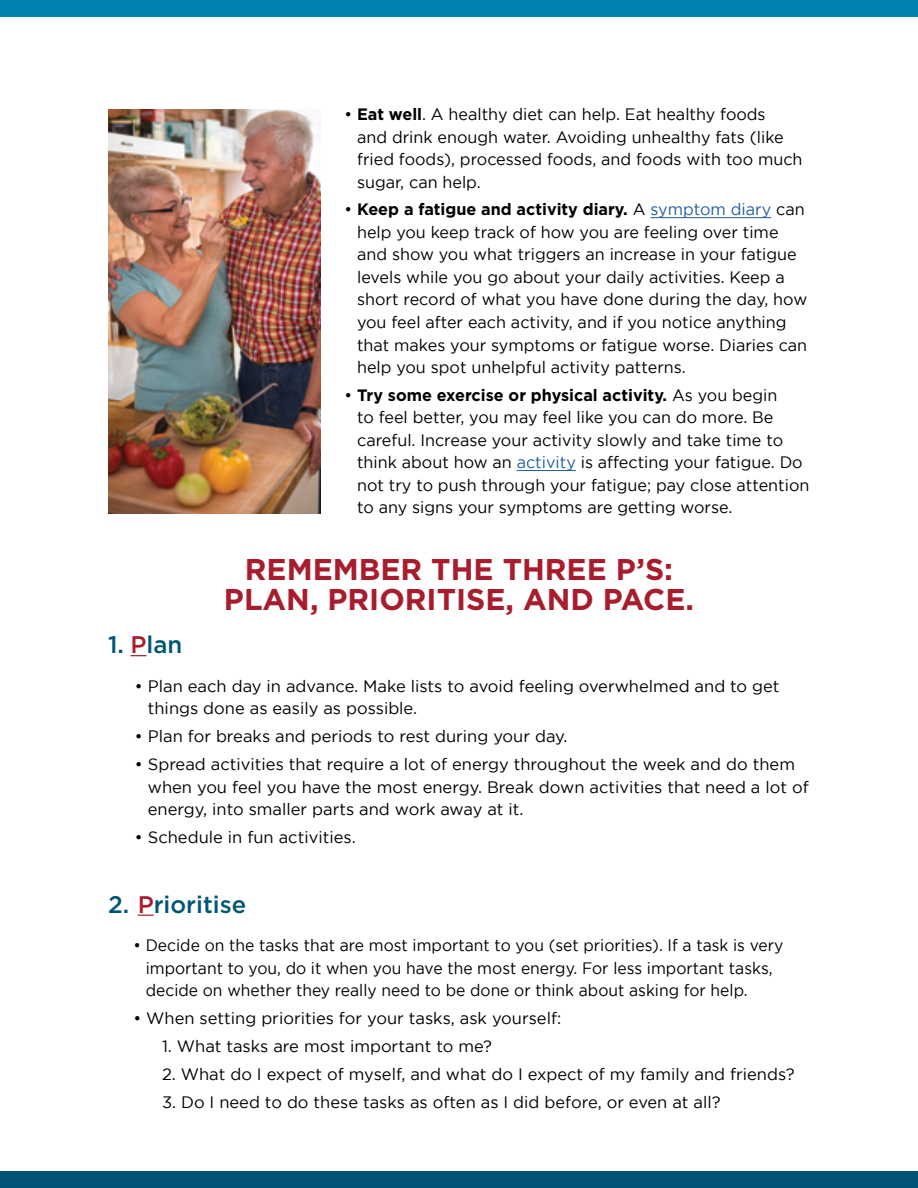
<style>
.page{position:relative;width:918px;height:1188px;background:#fff}
.page>*{position:absolute;margin:0;border:0;box-sizing:border-box;transform-origin:0 0}
.t1{font:700 30px/30px "Gotham";color:#a81d2e;text-align:center}
.t2{font:500 24px "Gotham";color:#057}
.t3{font:16.5px/22.5px "Gotham";color:#000}
.t4{font:16.5px/22.5px "Gotham";color:#000;scale:.95 1}
.s1{font-weight:700}
.s2{color:#215e9e}
.s3{color:#a81d2e}
</style>
<div class="page">
<div style="left:0;top:0;width:918px;height:16px;background:#0082ae"></div>
<div style="left:0;top:1172px;width:918px;height:16px;background:#057"></div>
<svg style="left:130px;top:655px;width:17px;height:1px"></svg>
<svg style="left:138px;top:915px;width:16px;height:1px"></svg>
<img style="left:108px;top:110px;width:213px;height:404px">
<hr style="left:650px;top:217px;width:121px;height:1px;background:#215e9e">
<hr style="left:517px;top:470px;width:59px;height:1px;background:#215e9e">
<p class="t3" style="left:357px;top:103px;width:447px;text-indent:-13px">• <span class="s1">Eat well</span>. A healthy diet can help. Eat healthy foods<br>and drink enough water. Avoiding unhealthy fats (like fried foods), processed foods, and foods with too much sugar, can help.</p>
<p class="t3" style="left:357px;top:198px;width:452px;text-indent:-13px">• <span class="s1">Keep a fatigue and activity diary.</span> A <span class="s2">symptom diary</span> can help you keep track of how you are feeling over time and show you what triggers an increase in your fatigue levels while you go about your daily activities. Keep a short record of what you have done during the day, how you feel after each activity, and if you notice anything that makes your symptoms or fatigue worse. Diaries can help you spot unhelpful activity patterns.</p>
<p class="t3" style="left:357px;top:384px;width:454px;text-indent:-13px">• <span class="s1">Try some exercise or physical activity.</span> As you begin<br>to feel better, you may feel like you can do more. Be careful. Increase your activity slowly and take time to think about how an <span class="s2">activity</span> is affecting your fatigue. Do not try to push through your fatigue; pay close attention to any signs your symptoms are getting worse.</p>
<h1 class="t1" style="left:224px;top:555px;width:472px">REMEMBER THE THREE P’S:<br>PLAN, PRIORITISE, AND PACE.</h1>
<h2 class="t2" style="left:108px;top:629px;width:76px">1. <span class="s3">P</span>lan</h2>
<p class="t3" style="left:148px;top:675px;width:633px;text-indent:-13px">• Plan each day in advance. Make lists to avoid feeling overwhelmed and to get things done as easily as possible.</p>
<p class="t3" style="left:135px;top:725px;width:434px">• Plan for breaks and periods to rest during your day.</p>
<p class="t3" style="left:148px;top:753px;width:662px;text-indent:-13px">• Spread activities that require a lot of energy throughout the week and do them when you feel you have the most energy. Break down activities that need a lot of energy, into smaller parts and work away at it.</p>
<p class="t3" style="left:135px;top:826px;width:222px">• Schedule in fun activities.</p>
<h2 class="t2" style="left:108px;top:889px;width:140px">2. <span class="s3">P</span>rioritise</h2>
<p class="t4" style="left:146px;top:934px;width:673px;text-indent:-12px">• Decide on the tasks that are most important to you (set priorities). If a task is very important to you, do it when you have the most energy. For less important tasks, decide on whether they really need to be done or think about asking for help.</p>
<p class="t3" style="left:133px;top:1007px;width:429px">• When setting priorities for your tasks, ask yourself:</p>
<p class="t3" style="left:162px;top:1035px;width:332px">1. What tasks are most important to me?</p>
<p class="t3" style="left:162px;top:1063px;width:634px">2. What do I expect of myself, and what do I expect of my family and friends?</p>
<p class="t3" style="left:162px;top:1091px;width:560px">3. Do I need to do these tasks as often as I did before, or even at all?</p>
</div>
